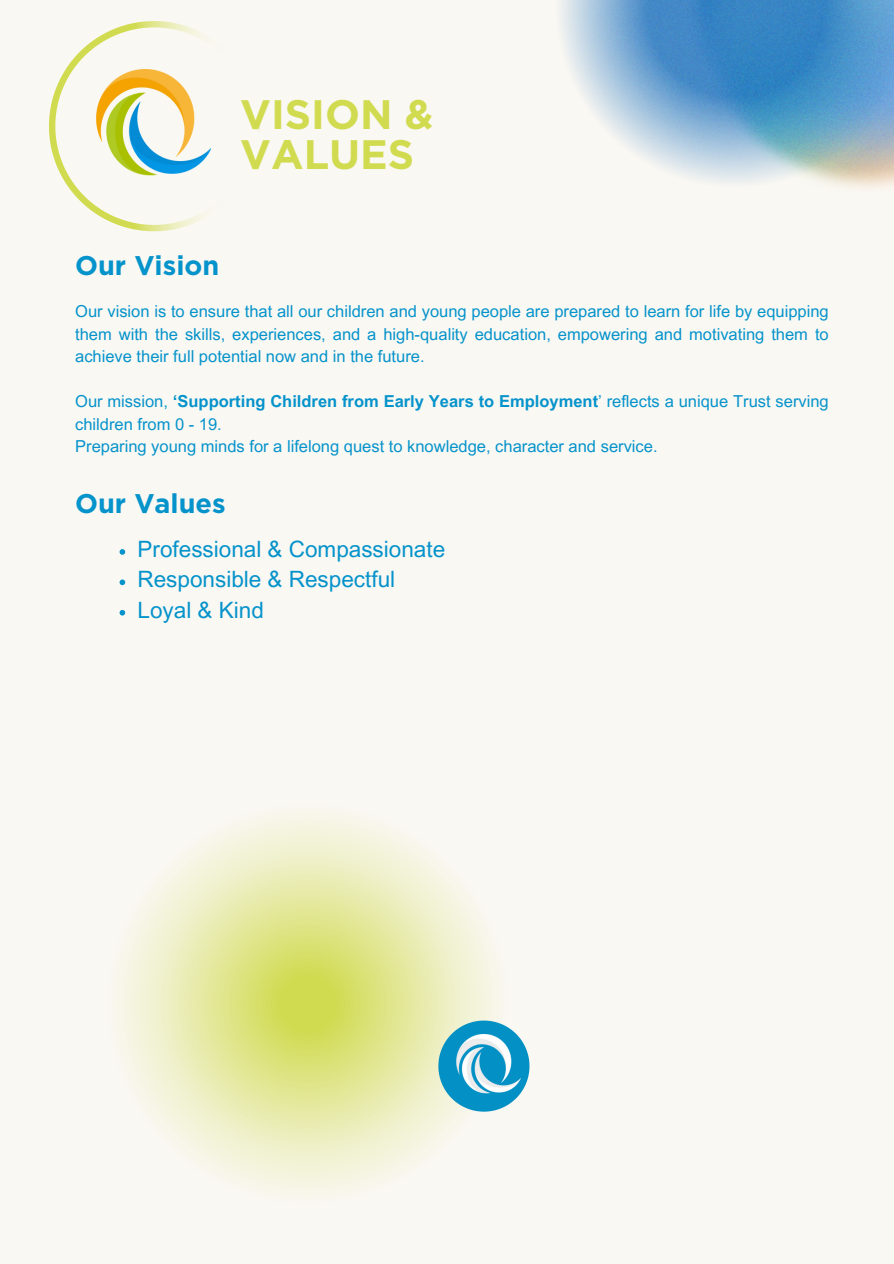
<style>
.page{position:relative;width:894px;height:1264px;background:#fff}
.page>*{position:absolute;margin:0;border:0;box-sizing:border-box;transform-origin:0 0}
.t1{font:700 41.1px/40px "Gotham";color:#d1db50}
.t2{font:700 27px "Gotham";color:#0593cb}
.t3{font:22.5px "Arial MT Pro";color:#0593cb}
.t4{font:16.5px/22.5px "Arial MT Pro";color:#0593cb;text-align:justify}
.s1{font-weight:700}
</style>
<div class="page">
<div style="left:0;top:0;width:893px;height:1263px;background:#faf8f3"></div>
<svg style="left:121px;top:817px;width:374px;height:374px"></svg>
<svg style="left:438px;top:1020px;width:80px;height:91px;background:#6cbbce"></svg>
<img style="left:446px;top:1034px;width:84px;height:63px">
<svg style="left:49px;top:21px;width:154px;height:210px"></svg>
<img style="left:560px;top:0;width:333px;height:188px">
<img style="left:89px;top:69px;width:122px;height:111px">
<svg style="left:119px;top:549px;width:6px;height:5px"></svg>
<svg style="left:119px;top:579px;width:6px;height:6px"></svg>
<svg style="left:119px;top:610px;width:6px;height:5px"></svg>
<p class="t1" style="left:240px;top:94px;width:195px">VISION &amp;<br>VALUES</p>
<h2 class="t2" style="left:75px;top:249px;width:146px">Our Vision</h2>
<p class="t4" style="left:75px;top:302px;width:754px">Our vision is to ensure that all our children and young people are prepared to learn for life by equipping them with the skills, experiences, and a high-quality education, empowering and motivating them to achieve their full potential now and in the future.</p>
<p class="t4" style="left:75px;top:392px;width:754px">Our mission, <span class="s1">‘Supporting Children from Early Years to Employment</span>’ reflects a unique Trust serving children from 0 - 19.</p>
<p class="t4" style="left:75px;top:437px;width:583px">Preparing young minds for a lifelong quest to knowledge, character and service.</p>
<h2 class="t2" style="left:75px;top:487px;width:152px">Our Values</h2>
<p class="t3" style="left:137px;top:540px;width:309px">Professional &amp; Compassionate</p>
<p class="t3" style="left:137px;top:571px;width:259px">Responsible &amp; Respectful</p>
<p class="t3" style="left:137px;top:601px;width:128px">Loyal &amp; Kind</p>
</div>
